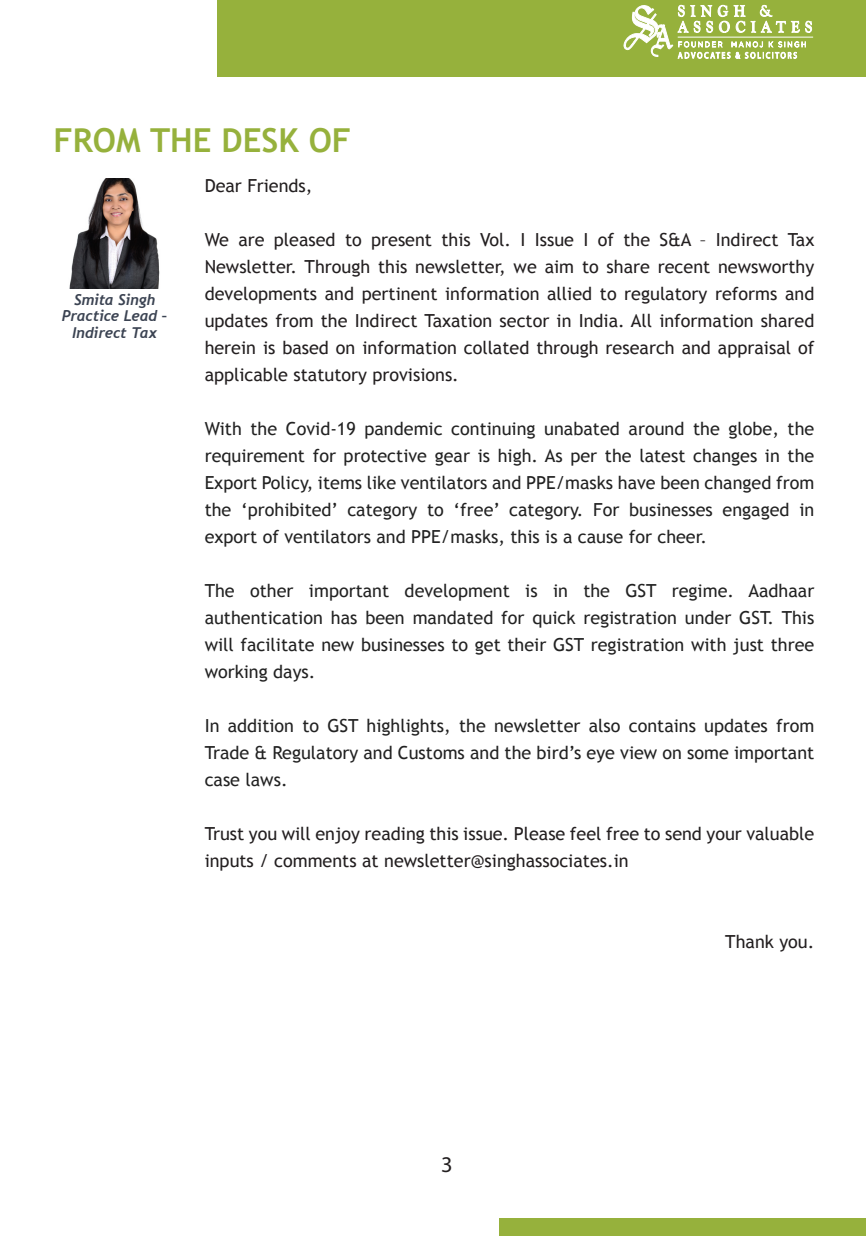
<style>
.page{position:relative;width:866px;height:1236px;background:#fff}
.page>*{position:absolute;margin:0;border:0;box-sizing:border-box;transform-origin:0 0}
.CT{font:700 33px "Trebuchet MS";color:#96b13c}
.t1{font:22.5px "Myriad Pro";color:#231f20}
.Tx{font:18px/27px "Trebuchet MS";color:#222;text-align:justify}
.Tx-2{font:18px/27px "Trebuchet MS";color:#231f20;text-align:justify}
.t2{font:italic 700 15px/16.5px "Trebuchet";letter-spacing:-.01em;color:#3b4352;text-align:center}
</style>
<div class="page">
<div style="left:218px;top:0;width:648px;height:77px;background:#96b13c"></div>
<div style="left:500px;top:1218px;width:366px;height:18px;background:#96b13c"></div>
<hr style="left:678px;top:37px;width:135px;height:1px;background:#fff">
<svg style="left:623px;top:4px;width:189px;height:55px"></svg>
<img style="left:69px;top:178px;width:91px;height:111px">
<p class="CT" style="left:53px;top:120px;width:299px">FROM THE DESK OF</p>
<p class="t2" style="left:62px;top:291px;width:107px">Smita Singh<br>Practice Lead –<br>Indirect Tax</p>
<p class="Tx-2" style="left:205px;top:172px;width:109px">Dear Friends,</p>
<p class="Tx-2" style="left:205px;top:226px;width:611px">We are pleased to present this Vol. I Issue I of the S&amp;A – Indirect Tax Newsletter. Through this newsletter, we aim to share recent newsworthy developments and pertinent information allied to regulatory reforms and updates from the Indirect Taxation sector in India. All information shared herein is based on information collated through research and appraisal of applicable statutory provisions.</p>
<p class="Tx" style="left:205px;top:415px;width:611px">With the Covid-19 pandemic continuing unabated around the globe, the requirement for protective gear is high. As per the latest changes in the Export Policy, items like ventilators and PPE/masks have been changed from the ‘prohibited’ category to ‘free’ category. For businesses engaged in export of ventilators and PPE/masks, this is a cause for cheer.</p>
<p class="Tx" style="left:205px;top:577px;width:611px">The other important development is in the GST regime. Aadhaar authentication has been mandated for quick registration under GST. This will facilitate new businesses to get their GST registration with just three working days.</p>
<p class="Tx" style="left:205px;top:712px;width:611px">In addition to GST highlights, the newsletter also contains updates from Trade &amp; Regulatory and Customs and the bird’s eye view on some important case laws.</p>
<p class="Tx-2" style="left:205px;top:820px;width:611px">Trust you will enjoy reading this issue. Please feel free to send your valuable inputs / comments at newsletter@singhassociates.in</p>
<p class="Tx-2" style="left:725px;top:928px;width:91px">Thank you.</p>
<p class="t1" style="left:441px;top:1150px;width:13px">3</p>
</div>
